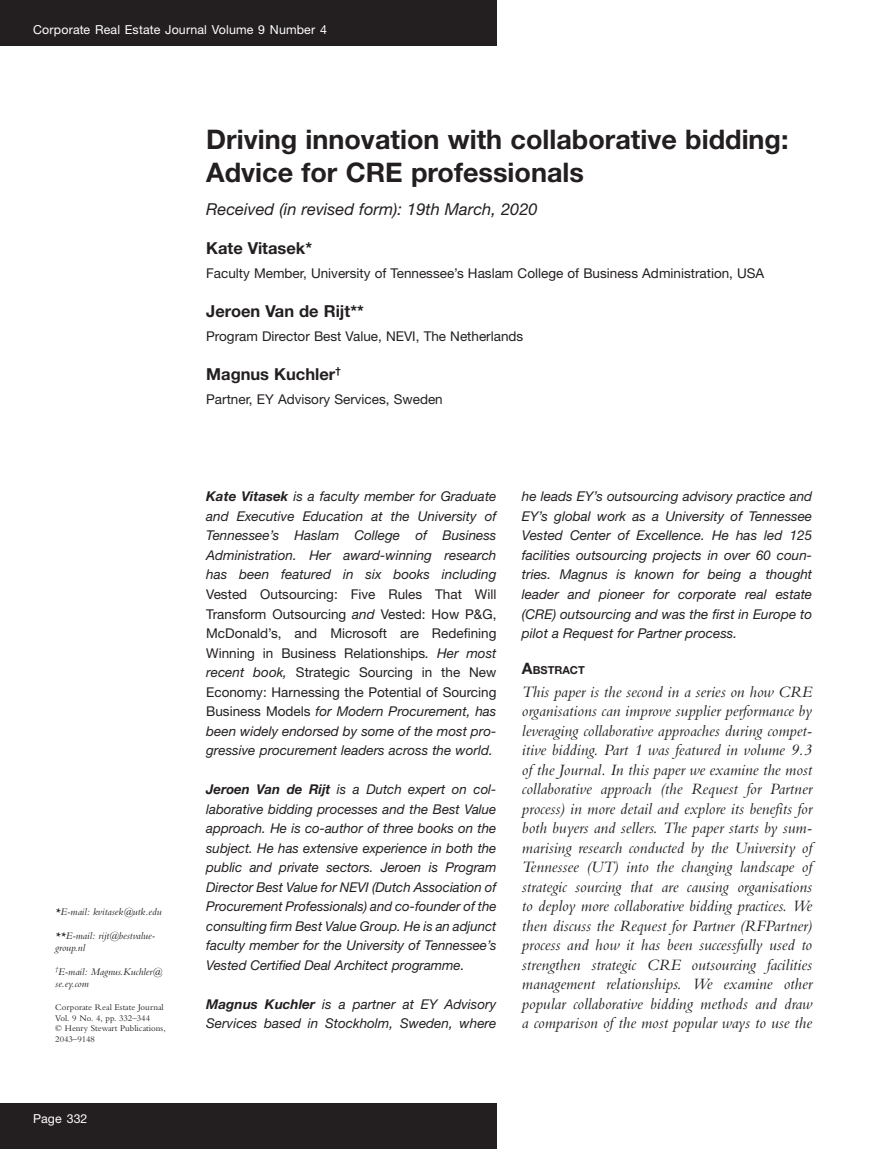
<style>
.page{position:relative;width:893px;height:1149px;background:#fff}
.page>*{position:absolute;margin:0;border:0;box-sizing:border-box;transform-origin:0 0}
.t1{font:700 27px/33px "Helvetica Neue LT Pro";color:#231f20}
.t2{font:italic 16.5px/19.5px "Bembo MT Pro";color:#231f20;text-align:justify}
.t3{font:700 16.5px "Helvetica Neue LT Pro";color:#231f20}
.t4{font:italic 16.5px "Helvetica Neue LT Pro";color:#231f20}
.t5{font:italic 13.5px/19.5px "Helvetica Neue LT Pro";color:#231f20;text-align:justify}
.t6{font:13.5px/19.5px "Helvetica Neue LT Pro";color:#231f20;text-align:justify}
.t7{font:12.3px "Helvetica Neue LT Pro";letter-spacing:.01em;color:#fff}
.t8{font:700 10.95px "Helvetica Neue LT Pro";color:#231f20}
.t9{font:italic 10.5px/12px "Bembo MT Pro";color:#231f20}
.t10{font:9px/10.5px "Bembo MT Pro";color:#231f20}
.s1{font-weight:700}
.s2{font-style:italic}
.s3{font-size:15.75px}
</style>
<div class="page">
<div style="left:0;top:1103px;width:496px;height:45px;background:#231f20"></div>
<div style="left:0;top:0;width:496px;height:46px;background:#231f20"></div>
<p class="t7" style="left:33px;top:22px;width:295px">Corporate Real Estate Journal Volume 9 Number 4</p>
<p class="t9" style="left:55px;top:905px;width:108px">*E-mail: kvitasek@utk.edu</p>
<p class="t9" style="left:55px;top:929px;width:101px">**E-mail: rijt@bestvalue&shy;group.nl</p>
<p class="t9" style="left:55px;top:965px;width:108px"><sup>†</sup>E-mail: Magnus.Kuchler@ se.ey.com</p>
<p class="t10" style="left:55px;top:1001px;width:112px">Corporate Real Estate Journal<br>Vol. 9 No. 4, pp. 332–344<br>© Henry Stewart Publications,<br>2043–9148</p>
<p class="t7" style="left:33px;top:1110px;width:56px">Page 332</p>
<h1 class="t1" style="left:206px;top:122px;width:584px">Driving innovation with collaborative bidding:<br>Advice for CRE professionals</h1>
<p class="t4" style="left:206px;top:198px;width:333px">Received (in revised form): 19th March, 2020</p>
<p class="t3" style="left:206px;top:237px;width:107px">Kate Vitasek*</p>
<p class="t6" style="left:206px;top:263px;width:560px">Faculty Member, University of Tennessee’s Haslam College of Business Administration, USA</p>
<p class="t3" style="left:206px;top:300px;width:159px">Jeroen Van de Rijt**</p>
<p class="t6" style="left:206px;top:326px;width:319px">Program Director Best Value, NEVI, The Netherlands</p>
<p class="t3" style="left:206px;top:363px;width:136px">Magnus Kuchler<sup>†</sup></p>
<p class="t6" style="left:206px;top:389px;width:238px">Partner, EY Advisory Services, Sweden</p>
<p class="t5" style="left:206px;top:486px;width:292px"><span class="s1">Kate Vitasek</span> is a faculty member for Graduate and Executive Education at the University of Tennessee’s Haslam College of Business Administration. Her award-winning research has been featured in six books including</p>
<p class="t6" style="left:206px;top:584px;width:292px">Vested Outsourcing: Five Rules That Will Transform Outsourcing <span class="s2">and</span> Vested: How P&amp;G, McDonald’s, and Microsoft are Redefining Winning in Business Relationships<span class="s2">. Her most recent book,</span> Strategic Sourcing in the New Economy: Harnessing the Potential of Sourcing Business Models <span class="s2">for Modern Procurement, has been widely endorsed by some of the most pro&shy;gressive procurement leaders across the world.</span></p>
<p class="t5" style="left:206px;top:779px;width:292px"><span class="s1">Jeroen Van de Rijt</span> is a Dutch expert on col&shy;laborative bidding processes and the Best Value approach. He is co-author of three books on the subject. He has extensive experience in both the public and private sectors. Jeroen is Program Director Best Value for NEVI (Dutch Association of Procurement Professionals) and co-founder of the consulting firm Best Value Group. He is an adjunct faculty member for the University of Tennessee’s Vested Certified Deal Architect programme.</p>
<p class="t5" style="left:206px;top:993px;width:292px"><span class="s1">Magnus Kuchler</span> is a partner at EY Advisory<br>Services based in Stockholm, Sweden, where</p>
<p class="t5" style="left:522px;top:486px;width:292px">he leads EY’s outsourcing advisory practice and EY’s global work as a University of Tennessee Vested Center of Excellence. He has led 125 facilities outsourcing projects in over 60 coun&shy;tries. Magnus is known for being a thought leader and pioneer for corporate real estate (CRE) outsourcing and was the first in Europe to pilot a Request for Partner process.</p>
<p class="t8" style="left:522px;top:663px;width:64px"><span class="s3">A</span>BSTRACT</p>
<p class="t2" style="left:522px;top:681px;width:292px">This paper is the second in a series on how CRE organisations can improve supplier performance by leveraging collaborative approaches during compet&shy;itive bidding. Part 1 was featured in volume 9.3 of the Journal. In this paper we examine the most collaborative approach (the Request for Partner process) in more detail and explore its benefits for both buyers and sellers. The paper starts by sum&shy;marising research conducted by the University of Tennessee (UT) into the changing landscape of strategic sourcing that are causing organisations to deploy more collaborative bidding practices. We then discuss the Request for Partner (RFPartner) process and how it has been successfully used to strengthen strategic CRE outsourcing facilities management relationships. We examine other popular collaborative bidding methods and draw a comparison of the most popular ways to use the</p>
</div>
